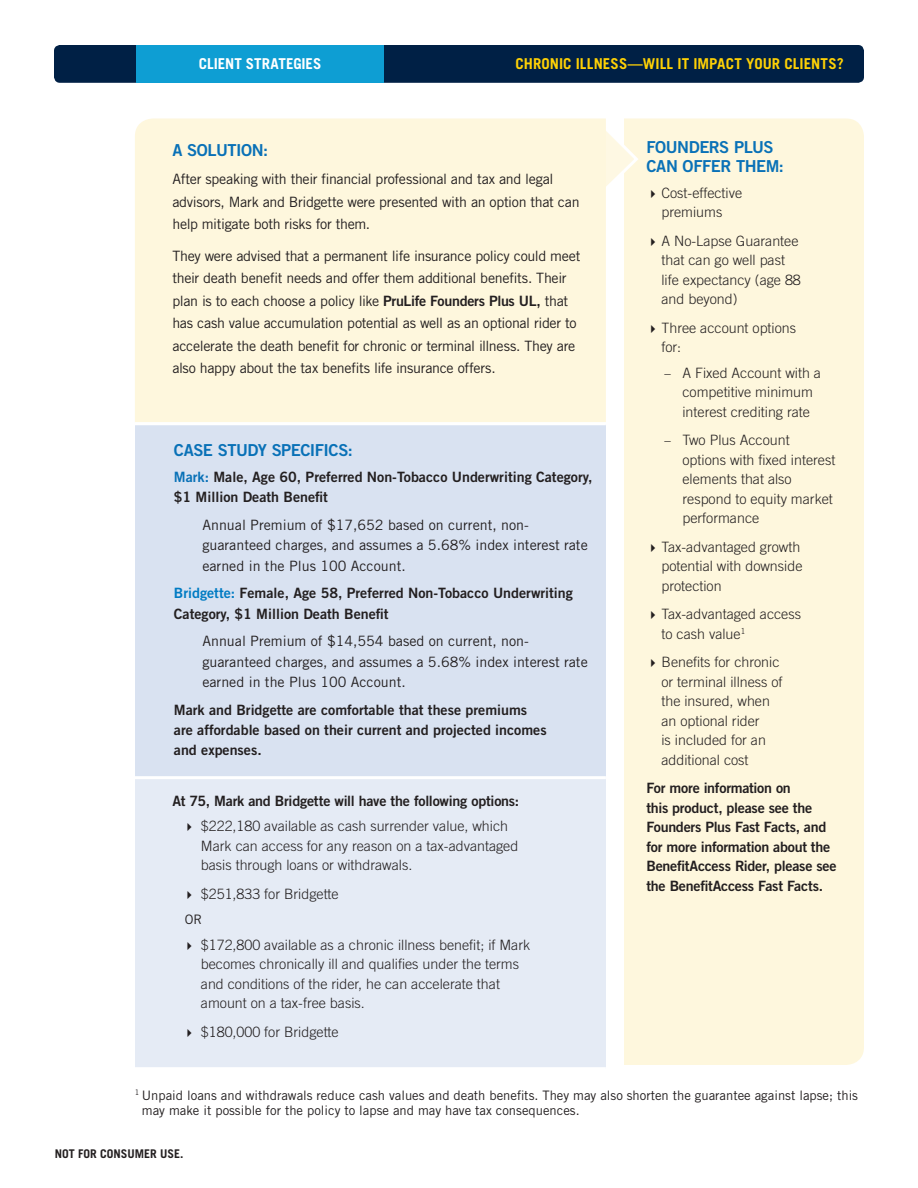
<style>
.page{position:relative;width:918px;height:1188px;background:#fff}
.page>*{position:absolute;margin:0;border:0;box-sizing:border-box;transform-origin:0 0}
.Subhead_Pru_Blue{font:16.5px/19.5px "Trade Gothic LT Std Bd 2";letter-spacing:-.03em;color:#0971b7}
.t1{font:700 15px "Trade Gothic LT Std";letter-spacing:.005em;color:#fed105}
.t2{font:700 15px "Trade Gothic LT Std";letter-spacing:-.005em;color:#fff}
.t3{font:300 14.25px/19.5px "Trade Gothic LT Std";color:#231f20}
.Body_9_5_15{font:14.25px/22.5px "Trade Gothic LT Std";letter-spacing:-.025em;color:#231f20}
.Case_Study_Specifics{font:14.25px/20.2px "Trade Gothic LT Std Bd 2";color:#231f20}
.Case_Specifics_Premi{font:14.25px/20.2px "Trade Gothic LT Std";color:#231f20}
.Body_9_5_15-2{font:14.25px/19.5px "Trade Gothic LT Std Bd 2";letter-spacing:-.02em;color:#231f20}
.Subhead_Black_Upper{font:14.25px "Trade Gothic LT Std Bd 2";letter-spacing:-.015em;color:#231f20}
.body{font:13.05px/15.6px "Trade Gothic LT Std";color:#231f20}
.t4{font:700 12px "Trade Gothic LT Std";color:#231f20}
.s1{font-family:"Trade Gothic LT Std Bd 2"}
.s2{color:#0971b7}
.s3{color:#007bc3}
.s4{font-weight:400;font-size:12.75px}
</style>
<div class="page">
<div style="left:54px;top:45px;width:810px;height:38px;background:#002045;border-radius:6px"></div>
<div style="left:136px;top:45px;width:248px;height:38px;background:#0e9ed3"></div>
<div style="left:624px;top:118px;width:240px;height:947px;background:#fef7dd"></div>
<svg style="left:606px;top:118px;width:35px;height:85px"></svg>
<div style="left:135px;top:118px;width:471px;height:304px;background:#fef7dd"></div>
<div style="left:135px;top:424px;width:471px;height:354px;background:#d9e2f1"></div>
<div style="left:135px;top:778px;width:471px;height:291px;background:#e5ebf5"></div>
<hr style="left:135px;top:1067px;width:471px;height:3px;background:#fff">
<hr style="left:135px;top:422px;width:471px;height:3px;background:#fff">
<hr style="left:135px;top:776px;width:471px;height:3px;background:#fff">
<svg style="left:651px;top:190px;width:4px;height:8px"></svg>
<svg style="left:651px;top:238px;width:4px;height:8px"></svg>
<svg style="left:651px;top:325px;width:4px;height:8px"></svg>
<svg style="left:651px;top:544px;width:4px;height:8px"></svg>
<svg style="left:651px;top:611px;width:4px;height:8px"></svg>
<svg style="left:651px;top:659px;width:4px;height:8px"></svg>
<p class="t2" style="left:199px;top:55px;width:124px">CLIENT STRATEGIES</p>
<p class="t1" style="left:516px;top:55px;width:330px">CHRONIC ILLNESS—WILL IT IMPACT YOUR CLIENTS?</p>
<p class="Subhead_Pru_Blue" style="left:172px;top:140px;width:97px">A SOLUTION:</p>
<p class="Body_9_5_15" style="left:172px;top:168px;width:409px">After speaking with their financial professional and tax and legal advisors, Mark and Bridgette were presented with an option that can help mitigate both risks for them.</p>
<p class="Body_9_5_15" style="left:172px;top:244px;width:410px">They were advised that a permanent life insurance policy could meet their death benefit needs and offer them additional benefits. Their plan is to each choose a policy like <span class="s1">PruLife Founders Plus UL,</span> that has cash value accumulation potential as well as an optional rider to accelerate the death benefit for chronic or terminal illness. They are also happy about the tax benefits life insurance offers.</p>
<p class="Subhead_Pru_Blue" style="left:174px;top:440px;width:181px">CASE STUDY SPECIFICS:</p>
<p class="Case_Study_Specifics" style="left:174px;top:467px;width:420px"><span class="s2">Mark:</span> Male, Age 60, Preferred Non-Tobacco Underwriting Category, $1 Million Death Benefit</p>
<p class="Case_Specifics_Premi" style="left:202px;top:515px;width:387px">Annual Premium of $17,652 based on current, non&shy;guaranteed charges, and assumes a 5.68% index interest rate earned in the Plus 100 Account.</p>
<p class="Case_Study_Specifics" style="left:174px;top:583px;width:401px"><span class="s3">Bridgette:</span> Female, Age 58, Preferred Non-Tobacco Underwriting<br>Category, $1 Million Death Benefit</p>
<p class="Case_Specifics_Premi" style="left:202px;top:631px;width:387px">Annual Premium of $14,554 based on current, non&shy;guaranteed charges, and assumes a 5.68% index interest rate earned in the Plus 100 Account.</p>
<p class="Case_Study_Specifics" style="left:174px;top:699px;width:374px">Mark and Bridgette are comfortable that these premiums are affordable based on their current and projected incomes and expenses.</p>
<p class="Subhead_Black_Upper" style="left:172px;top:792px;width:348px">At 75, Mark and Bridgette will have the following options:</p>
<p class="t3" style="left:201px;top:816px;width:319px">$222,180 available as cash surrender value, which<br>Mark can access for any reason on a tax-advantaged basis through loans or withdrawals.</p>
<p class="t3" style="left:201px;top:884px;width:139px">$251,833 for Bridgette</p>
<p class="body" style="left:185px;top:911px;width:19px">OR</p>
<p class="t3" style="left:201px;top:935px;width:331px">$172,800 available as a chronic illness benefit; if Mark becomes chronically ill and qualifies under the terms and conditions of the rider, he can accelerate that amount on a tax-free basis.</p>
<p class="t3" style="left:201px;top:1022px;width:139px">$180,000 for Bridgette</p>
<p class="Subhead_Pru_Blue" style="left:646px;top:137px;width:139px">FOUNDERS PLUS<br>CAN OFFER THEM:</p>
<p class="t3" style="left:662px;top:183px;width:82px">Cost-effective premiums</p>
<p class="t3" style="left:662px;top:231px;width:141px">A No-Lapse Guarantee that can go well past life expectancy (age 88 and beyond)</p>
<p class="t3" style="left:662px;top:318px;width:136px">Three account options for:</p>
<p class="t3" style="left:682px;top:363px;width:140px;text-indent:-18px"><span class="s4">–</span> A Fixed Account with a competitive minimum interest crediting rate</p>
<p class="t3" style="left:682px;top:430px;width:154px;text-indent:-18px"><span class="s4">–</span> Two Plus Account options with fixed interest elements that also respond to equity market performance</p>
<p class="t3" style="left:662px;top:537px;width:142px">Tax-advantaged growth potential with downside protection</p>
<p class="t3" style="left:662px;top:604px;width:141px">Tax-advantaged access to cash value<sup>1</sup></p>
<p class="t3" style="left:662px;top:652px;width:123px">Benefits for chronic or terminal illness of the insured, when an optional rider<br>is included for an additional cost</p>
<p class="Body_9_5_15-2" style="left:646px;top:778px;width:192px">For more information on<br>this product, please see the<br>Founders Plus Fast Facts, and for more information about the<br>BenefitAccess Rider, please see the BenefitAccess Fast Facts.</p>
<p class="body" style="left:142px;top:1087px;width:718px;text-indent:-7px"><sup>1</sup> Unpaid loans and withdrawals reduce cash values and death benefits. They may also shorten the guarantee against lapse; this may make it possible for the policy to lapse and may have tax consequences.</p>
<p class="t4" style="left:55px;top:1146px;width:130px">NOT FOR CONSUMER USE.</p>
</div>
